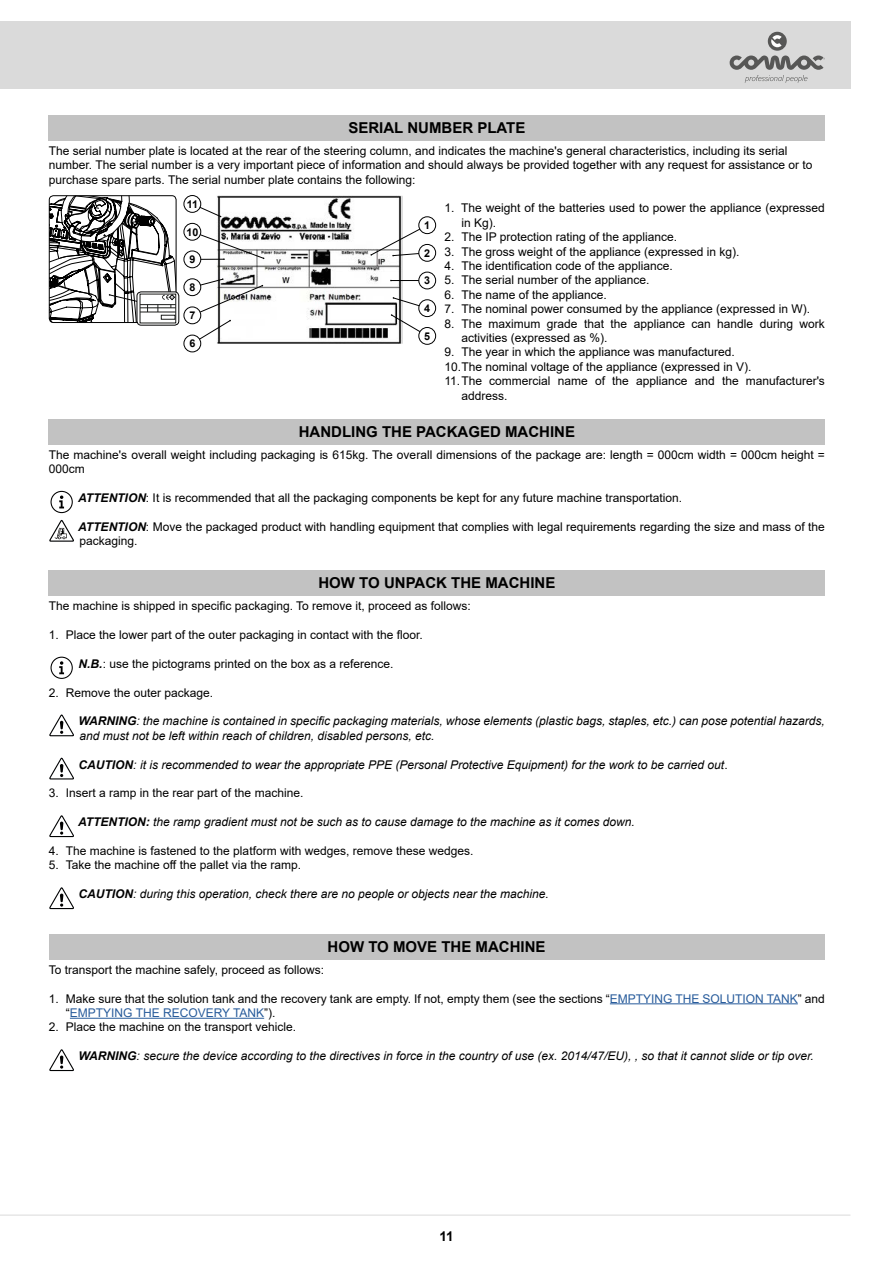
<style>
.page{position:relative;width:893px;height:1263px;background:#fff}
.page>*{position:absolute;margin:0;border:0;box-sizing:border-box;transform-origin:0 0}
.t1{font:700 15px "Arial";color:#000}
.t2{font:700 13.5px "Arial";color:#000}
.t3{font:12px/14.4px "Arial";color:#000}
.t4{font:italic 12px/14.4px "Arial";color:#000}
.t5{font:700 10.8px "Arial";color:#000}
.s1{font-weight:700;font-style:italic}
.s2{font-weight:700}
.s3{font-style:normal}
.s4{color:#275b9b}
</style>
<div class="page">
<div style="left:49px;top:115px;width:776px;height:25px;background:#c2c2c2"></div>
<div style="left:137px;top:292px;width:42px;height:33px;background:#c4c4c3;border-radius:4px"></div>
<svg style="left:49px;top:196px;width:127px;height:127px"></svg>
<div style="left:137px;top:291px;width:42px;height:34px;border:1px solid #000;border-radius:4px"></div>
<img style="left:217px;top:196px;width:186px;height:148px">
<svg style="left:195px;top:203px;width:26px;height:14px"></svg>
<svg style="left:192px;top:231px;width:72px;height:29px"></svg>
<svg style="left:192px;top:278px;width:71px;height:66px"></svg>
<svg style="left:370px;top:225px;width:58px;height:31px"></svg>
<hr style="left:391px;top:280px;width:36px;height:1px;background:#000">
<svg style="left:391px;top:297px;width:37px;height:39px"></svg>
<div style="left:184px;top:195px;width:17px;height:17px;background:#fff;border-radius:50%"></div>
<div style="left:184px;top:195px;width:17px;height:18px;border:1px solid #000;border-radius:50%"></div>
<div style="left:184px;top:223px;width:17px;height:17px;background:#fff;border-radius:50%"></div>
<div style="left:184px;top:223px;width:17px;height:17px;border:1px solid #000;border-radius:50%"></div>
<div style="left:184px;top:251px;width:17px;height:17px;background:#fff;border-radius:50%"></div>
<div style="left:184px;top:251px;width:17px;height:17px;border:1px solid #000;border-radius:50%"></div>
<div style="left:184px;top:279px;width:17px;height:17px;background:#fff;border-radius:50%"></div>
<div style="left:184px;top:279px;width:17px;height:17px;border:1px solid #000;border-radius:50%"></div>
<div style="left:184px;top:307px;width:17px;height:17px;background:#fff;border-radius:50%"></div>
<div style="left:184px;top:307px;width:17px;height:17px;border:1px solid #000;border-radius:50%"></div>
<div style="left:184px;top:335px;width:17px;height:17px;background:#fff;border-radius:50%"></div>
<div style="left:184px;top:335px;width:17px;height:17px;border:1px solid #000;border-radius:50%"></div>
<div style="left:419px;top:217px;width:17px;height:17px;background:#fff;border-radius:50%"></div>
<div style="left:419px;top:217px;width:17px;height:17px;border:1px solid #000;border-radius:50%"></div>
<div style="left:419px;top:244px;width:17px;height:17px;background:#fff;border-radius:50%"></div>
<div style="left:419px;top:244px;width:17px;height:17px;border:1px solid #000;border-radius:50%"></div>
<div style="left:419px;top:272px;width:17px;height:17px;background:#fff;border-radius:50%"></div>
<div style="left:419px;top:272px;width:17px;height:17px;border:1px solid #000;border-radius:50%"></div>
<div style="left:419px;top:300px;width:17px;height:17px;background:#fff;border-radius:50%"></div>
<div style="left:419px;top:300px;width:17px;height:17px;border:1px solid #000;border-radius:50%"></div>
<div style="left:419px;top:327px;width:17px;height:17px;background:#fff;border-radius:50%"></div>
<div style="left:419px;top:327px;width:17px;height:17px;border:1px solid #000;border-radius:50%"></div>
<div style="left:49px;top:419px;width:776px;height:25px;background:#c2c2c2"></div>
<svg style="left:59px;top:495px;width:5px;height:13px"></svg>
<div style="left:51px;top:491px;width:22px;height:22px;border:1px solid #000;border-radius:50%"></div>
<svg style="left:49px;top:520px;width:25px;height:22px"></svg>
<div style="left:49px;top:570px;width:776px;height:26px;background:#c2c2c2"></div>
<svg style="left:59px;top:661px;width:5px;height:13px"></svg>
<div style="left:51px;top:657px;width:22px;height:22px;border:1px solid #000;border-radius:50%"></div>
<svg style="left:49px;top:714px;width:25px;height:22px"></svg>
<svg style="left:49px;top:758px;width:25px;height:21px"></svg>
<svg style="left:49px;top:815px;width:25px;height:22px"></svg>
<svg style="left:49px;top:887px;width:25px;height:22px"></svg>
<hr style="left:610px;top:1003px;width:188px;height:1px;background:#275b9b">
<hr style="left:70px;top:1018px;width:194px;height:1px;background:#275b9b">
<div style="left:49px;top:934px;width:775px;height:25px;background:#c2c2c2"></div>
<svg style="left:49px;top:1049px;width:25px;height:22px"></svg>
<div style="left:0;top:21px;width:850px;height:68px;background:#dadada"></div>
<div style="left:768px;top:32px;width:19px;height:19px;background:#575756;border-radius:50%"></div>
<svg style="left:771px;top:35px;width:11px;height:12px"></svg>
<svg style="left:730px;top:56px;width:95px;height:27px"></svg>
<hr style="left:0;top:1215px;width:850px;height:1px;background:#dadada">
<p class="t1" style="left:348px;top:117px;width:178px">SERIAL NUMBER PLATE</p>
<p class="t3" style="left:49px;top:143px;width:765px">The serial number plate is located at the rear of the steering column, and indicates the machine's general characteristics, including its serial number. The serial number is a very important piece of information and should always be provided together with any request for assistance or to purchase spare parts. The serial number plate contains the following:</p>
<p class="t3" style="left:461px;top:201px;width:365px;text-indent:-17px">1. The weight of the batteries used to power the appliance (expressed in Kg).</p>
<p class="t3" style="left:444px;top:230px;width:234px">2. The IP protection rating of the appliance.</p>
<p class="t3" style="left:444px;top:244px;width:297px">3. The gross weight of the appliance (expressed in kg).</p>
<p class="t3" style="left:444px;top:258px;width:230px">4. The identification code of the appliance.</p>
<p class="t3" style="left:444px;top:273px;width:207px">5. The serial number of the appliance.</p>
<p class="t3" style="left:444px;top:287px;width:164px">6. The name of the appliance.</p>
<p class="t3" style="left:444px;top:302px;width:367px">7. The nominal power consumed by the appliance (expressed in W).</p>
<p class="t3" style="left:461px;top:316px;width:365px;text-indent:-17px">8. The maximum grade that the appliance can handle during work activities (expressed as %).</p>
<p class="t3" style="left:444px;top:345px;width:292px">9. The year in which the appliance was manufactured.</p>
<p class="t3" style="left:444px;top:359px;width:309px">10.The nominal voltage of the appliance (expressed in V).</p>
<p class="t3" style="left:444px;top:374px;width:382px">11.The commercial name of the appliance and the manufacturer's</p>
<p class="t3" style="left:461px;top:388px;width:48px">address.</p>
<p class="t5" style="left:187px;top:196px;width:13px">11</p>
<p class="t5" style="left:186px;top:224px;width:13px">10</p>
<p class="t5" style="left:189px;top:252px;width:7px">9</p>
<p class="t5" style="left:189px;top:280px;width:7px">8</p>
<p class="t5" style="left:189px;top:308px;width:7px">7</p>
<p class="t5" style="left:189px;top:336px;width:7px">6</p>
<p class="t5" style="left:424px;top:218px;width:7px">1</p>
<p class="t5" style="left:424px;top:245px;width:7px">2</p>
<p class="t5" style="left:424px;top:273px;width:7px">3</p>
<p class="t5" style="left:424px;top:301px;width:7px">4</p>
<p class="t5" style="left:424px;top:328px;width:7px">5</p>
<p class="t1" style="left:299px;top:421px;width:278px">HANDLING THE PACKAGED MACHINE</p>
<p class="t3" style="left:49px;top:447px;width:777px">The machine's overall weight including packaging is 615kg. The overall dimensions of the package are: length = 000cm width = 000cm height =<br>000cm</p>
<p class="t3" style="left:78px;top:490px;width:606px"><span class="s1">ATTENTION</span>: It is recommended that all the packaging components be kept for any future machine transportation.</p>
<p class="t3" style="left:78px;top:519px;width:748px"><span class="s1">ATTENTION</span>: Move the packaged product with handling equipment that complies with legal requirements regarding the size and mass of the packaging.</p>
<p class="t1" style="left:318px;top:573px;width:238px">HOW TO UNPACK THE MACHINE</p>
<p class="t3" style="left:49px;top:599px;width:423px">The machine is shipped in specific packaging. To remove it, proceed as follows:</p>
<p class="t3" style="left:49px;top:627px;width:375px">1. Place the lower part of the outer packaging in contact with the floor.</p>
<p class="t3" style="left:79px;top:656px;width:316px"><span class="s1">N.B.</span>: use the pictograms printed on the box as a reference.</p>
<p class="t3" style="left:49px;top:685px;width:166px">2. Remove the outer package.</p>
<p class="t4" style="left:79px;top:714px;width:748px"><span class="s2">WARNING</span>: the machine is contained in specific packaging materials, whose elements (plastic bags, staples, etc.) can pose potential hazards, and must not be left within reach of children, disabled persons, etc.</p>
<p class="t4" style="left:79px;top:757px;width:650px"><span class="s2">CAUTION</span>: it is recommended to wear the appropriate PPE (Personal Protective Equipment) for the work to be carried out<span class="s3">.</span></p>
<p class="t3" style="left:49px;top:786px;width:256px">3. Insert a ramp in the rear part of the machine.</p>
<p class="t4" style="left:78px;top:815px;width:558px"><span class="s2">ATTENTION:</span> the ramp gradient must not be such as to cause damage to the machine as it comes down.</p>
<p class="t3" style="left:49px;top:843px;width:426px">4. The machine is fastened to the platform with wedges, remove these wedges.</p>
<p class="t3" style="left:49px;top:858px;width:254px">5. Take the machine off the pallet via the ramp.</p>
<p class="t4" style="left:79px;top:887px;width:472px"><span class="s2">CAUTION</span>: during this operation, check there are no people or objects near the machine.</p>
<p class="t1" style="left:328px;top:936px;width:220px">HOW TO MOVE THE MACHINE</p>
<p class="t3" style="left:49px;top:962px;width:277px">To transport the machine safely, proceed as follows:</p>
<p class="t3" style="left:66px;top:991px;width:760px;text-indent:-17px">1. Make sure that the solution tank and the recovery tank are empty. If not, empty them (see the sections “<span class="s4">EMPTYING THE SOLUTION TANK</span>” and “<span class="s4">EMPTYING THE RECOVERY TANK</span>”).</p>
<p class="t3" style="left:49px;top:1020px;width:249px">2. Place the machine on the transport vehicle.</p>
<p class="t4" style="left:79px;top:1049px;width:737px"><span class="s2">WARNING</span>: secure the device according to the directives in force in the country of use (ex. 2014/47/EU), , so that it cannot slide or tip over.</p>
<p class="t2" style="left:439px;top:1227px;width:16px">11</p>
</div>
